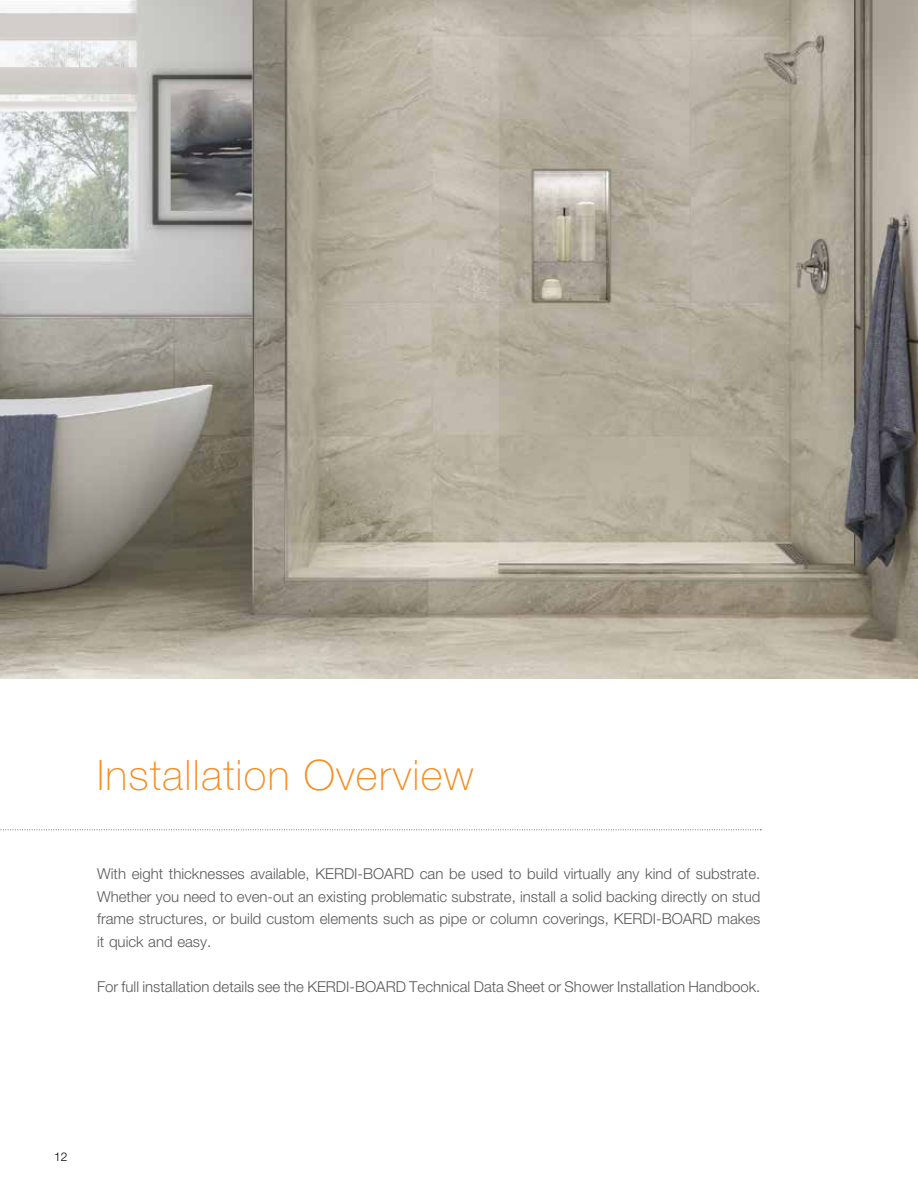
<style>
.page{position:relative;width:918px;height:1188px;background:#fff}
.page>*{position:absolute;margin:0;border:0;box-sizing:border-box;transform-origin:0 0}
.t1{font:100 42px "Helvetica Neue LT Pro";letter-spacing:.03em;color:#f78d1e}
.t2{font:300 15px/22.5px "Helvetica Neue LT Pro";color:#58595b;text-align:justify}
.t3{font:300 12px "Helvetica Neue LT Pro";color:#000}
</style>
<div class="page">
<img style="left:0;top:0;width:918px;height:678px">
<svg style="left:0;top:829px;width:761px;height:1px"></svg>
<h1 class="t1" style="left:97px;top:751px;width:378px">Installation Overview</h1>
<p class="t2" style="left:97px;top:863px;width:665px">With eight thicknesses available, KERDI-BOARD can be used to build virtually any kind of substrate.<br>Whether you need to even-out an existing problematic substrate, install a solid backing directly on stud frame structures, or build custom elements such as pipe or column coverings, KERDI-BOARD makes it quick and easy.</p>
<p class="t2" style="left:97px;top:975px;width:665px">For full installation details see the KERDI-BOARD Technical Data Sheet or Shower Installation Handbook.</p>
<p class="t3" style="left:54px;top:1149px;width:15px">12</p>
</div>
